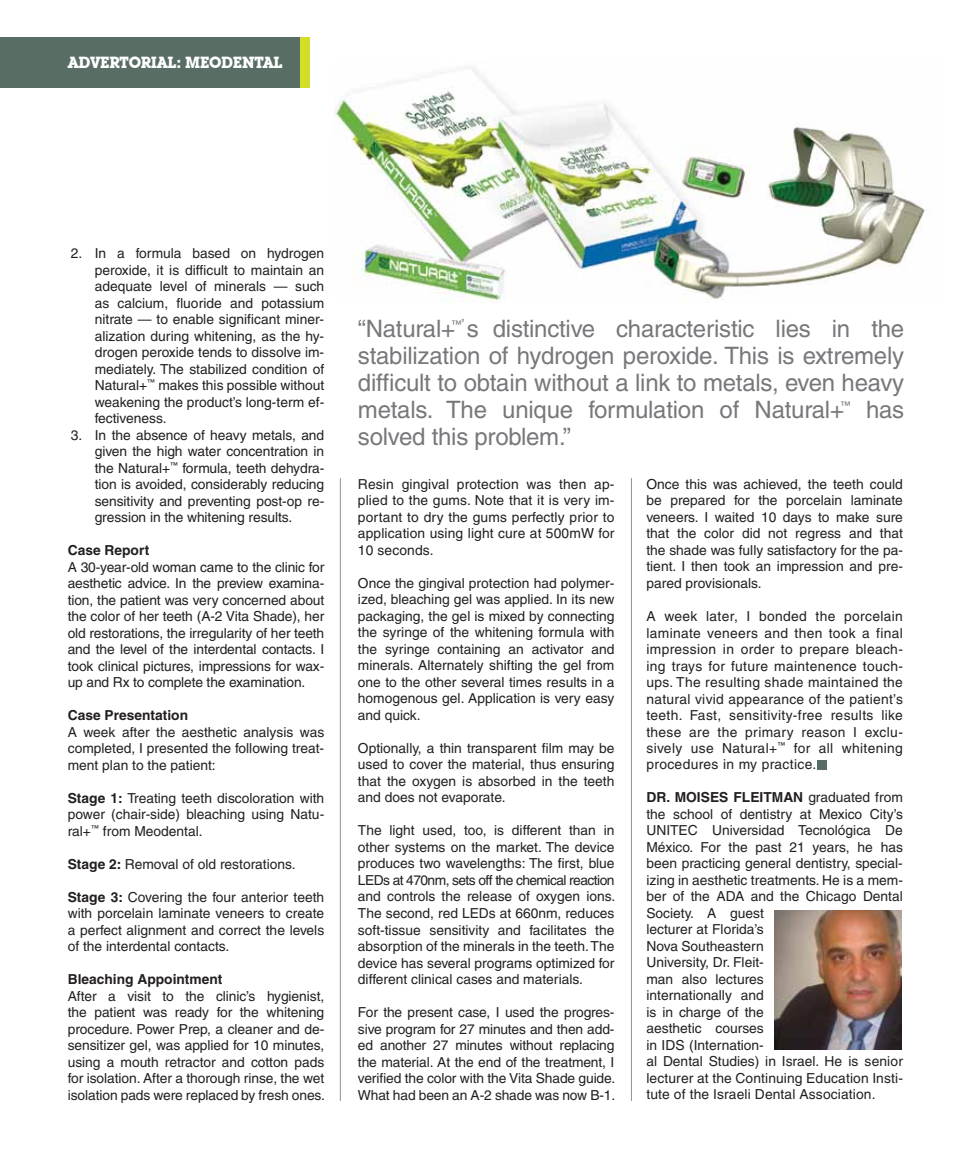
<style>
.page{position:relative;width:972px;height:1168px;background:#fff}
.page>*{position:absolute;margin:0;border:0;box-sizing:border-box;transform-origin:0 0}
.t1{font:24px/27px "Helvetica";letter-spacing:-.01em;color:#77787b;text-align:justify}
.t2{font:700 15.75px "Lubalin Graph IT Cby BT";letter-spacing:-.025em;color:#fff}
.t3{font:13.8px/16.5px "Helvetica";color:#231f20;text-align:justify}
.t4{font:700 13.8px "Helvetica";color:#231f20}
.t5{font:10.5px "Helvetica";color:#77787b}
.s1{font-weight:700}
</style>
<div class="page">
<img style="left:334px;top:67px;width:591px;height:235px">
<div style="left:818px;top:760px;width:9px;height:9px;background:#586e65"></div>
<img style="left:775px;top:910px;width:126px;height:139px">
<div style="left:0;top:38px;width:302px;height:50px;background:#586e65"></div>
<div style="left:301px;top:38px;width:9px;height:50px;background:#d3de28"></div>
<hr style="left:340px;top:478px;width:1px;height:623px;background:#231f20">
<hr style="left:631px;top:478px;width:1px;height:623px;background:#231f20">
<p class="t2" style="left:68px;top:53px;width:217px">ADVERTORIAL: MEODENTAL</p>
<p class="t3" style="left:95px;top:245px;width:231px;text-indent:-24px">2. I n a formula based on hydrogen peroxide, it is difficult to maintain an adequate level of minerals — such as calcium, fluoride and potassium nitrate — to enable significant miner&shy;alization during whitening, as the hy&shy;drogen peroxide tends to dissolve im&shy;mediately. The stabilized condition of Natural+<sup>™</sup> makes this possible without weakening the product’s long-term ef&shy;fectiveness.</p>
<p class="t3" style="left:95px;top:426px;width:231px;text-indent:-24px">3. I n the absence of heavy metals, and given the high water concentration in the Natural+<sup>™</sup> formula, teeth dehydra&shy;tion is avoided, considerably reducing sensitivity and preventing post-op re&shy;gression in the whitening results.</p>
<p class="t4" style="left:68px;top:542px;width:83px">Case Report</p>
<p class="t3" style="left:68px;top:558px;width:258px;text-align:left">A 30-year-old woman came to the clinic for aesthetic advice. I n the preview examina&shy;tion, the patient was very concerned about the color of her teeth (A-2 Vita Shade), her old restorations, the irregularity of her teeth and the level of the interdental contacts. I took clinical pictures, impressions for wax&shy;up and Rx to complete the examination.</p>
<p class="t4" style="left:68px;top:707px;width:122px">Case Presentation</p>
<p class="t3" style="left:68px;top:723px;width:258px">A week after the aesthetic analysis was completed, I presented the following treat&shy;ment plan to the patient:</p>
<p class="t3" style="left:68px;top:789px;width:258px"><span class="s1">Stage 1:</span> Treating teeth discoloration with power (chair-side) bleaching using Natu&shy;ral+<sup>™</sup> from Meodental.</p>
<p class="t3" style="left:68px;top:855px;width:229px"><span class="s1">Stage 2:</span> Removal of old restorations.</p>
<p class="t3" style="left:68px;top:888px;width:258px"><span class="s1">Stage 3:</span> Covering the four anterior teeth with porcelain laminate veneers to create a perfect alignment and correct the levels of the interdental contacts.</p>
<p class="t4" style="left:68px;top:971px;width:156px">Bleaching Appointment</p>
<p class="t3" style="left:68px;top:987px;width:259px">After a visit to the clinic’s hygienist, the patient was ready for the whitening procedure. Power Prep, a cleaner and de&shy;sensitizer gel, was applied for 10 minutes, using a mouth retractor and cotton pads for isolation. After a thorough rinse, the wet isolation pads were replaced by fresh ones.</p>
<h1 class="t1" style="left:358px;top:315px;width:548px;text-indent:94px"><sup>™</sup><sup>’</sup> s distinctive characteristic lies in the stabilization of hydrogen peroxide. This is extremely difficult to obtain without a link to metals, even heavy metals. The unique formulation of Natural+</h1>
<h1 class="t1" style="left:358px;top:315px;width:99px">“Natural+</h1>
<p class="t5" style="left:841px;top:399px;width:12px">™</p>
<h1 class="t1" style="left:866px;top:396px;width:40px">has</h1>
<h1 class="t1" style="left:358px;top:423px;width:215px">solved this problem.”</h1>
<p class="t3" style="left:358px;top:476px;width:258px">Resin gingival protection was then ap&shy;plied to the gums. Note that it is very im&shy;portant to dry the gums perfectly prior to application using light cure at 500mW for 10 seconds.</p>
<p class="t3" style="left:358px;top:575px;width:258px">Once the gingival protection had polymer&shy;ized, bleaching gel was applied. I n its new packaging, the gel is mixed by connecting the syringe of the whitening formula with the syringe containing an activator and minerals. Alternately shifting the gel from one to the other several times results in a homogenous gel. Application is very easy and quick.</p>
<p class="t3" style="left:358px;top:740px;width:258px">Optionally, a thin transparent film may be used to cover the material, thus ensuring that the oxygen is absorbed in the teeth and does not evaporate.</p>
<p class="t3" style="left:358px;top:822px;width:259px">The light used, too, is different than in other systems on the market. The device produces two wavelengths: The first, blue LE Ds at 470nm, sets off the chemical reaction and controls the release of oxygen ions.<br>The second, red LE Ds at 660nm, reduces soft-tissue sensitivity and facilitates the absorption of the minerals in the teeth. The device has several programs optimized for different clinical cases and materials.</p>
<p class="t3" style="left:358px;top:1004px;width:259px;text-align:left">For the present case, I used the progres&shy;sive program for 27 minutes and then add&shy;ed another 27 minutes without replacing the material. At the end of the treatment, I verified the color with the Vita Shade guide.<br>What had been an A-2 shade was now B-1.</p>
<p class="t3" style="left:646px;top:476px;width:258px">Once this was achieved, the teeth could be prepared for the porcelain laminate veneers. I waited 10 days to make sure that the color did not regress and that the shade was fully satisfactory for the pa&shy;tient. I then took an impression and pre&shy;pared provisionals.</p>
<p class="t3" style="left:646px;top:608px;width:258px">A week later, I bonded the porcelain laminate veneers and then took a final impression in order to prepare bleach&shy;ing trays for future maintenence touch&shy;ups. The resulting shade maintained the natural vivid appearance of the patient’s teeth. Fast, sensitivity-free results like these are the primary reason I exclu&shy;sively use Natural+<sup>™</sup> for all whitening procedures in my practice.</p>
<p class="t3" style="left:646px;top:789px;width:258px;text-align:left"><span class="s1">Dr. Moises Fleitman</span> graduated from the school of dentistry at Mexico City’s<br>UNITEC Universidad Tecnológica De<br>México. For the past 21 years, he has been practicing general dentistry, special&shy;izing in aesthetic treatments. He is a mem&shy;ber of the ADA and the Chicago Dental<br>Society. A guest<br>lecturer at Florida’s<br>Nova Southeastern<br>University, Dr. Fleit-<br>man also lectures<br>internationally and<br>is in charge of the<br>aesthetic courses<br>in I DS (I nternation-<br>al Dental Studies) in Israel. He is senior lecturer at the Continuing Education I nsti&shy;tute of the I sraeli Dental Association.</p>
</div>
